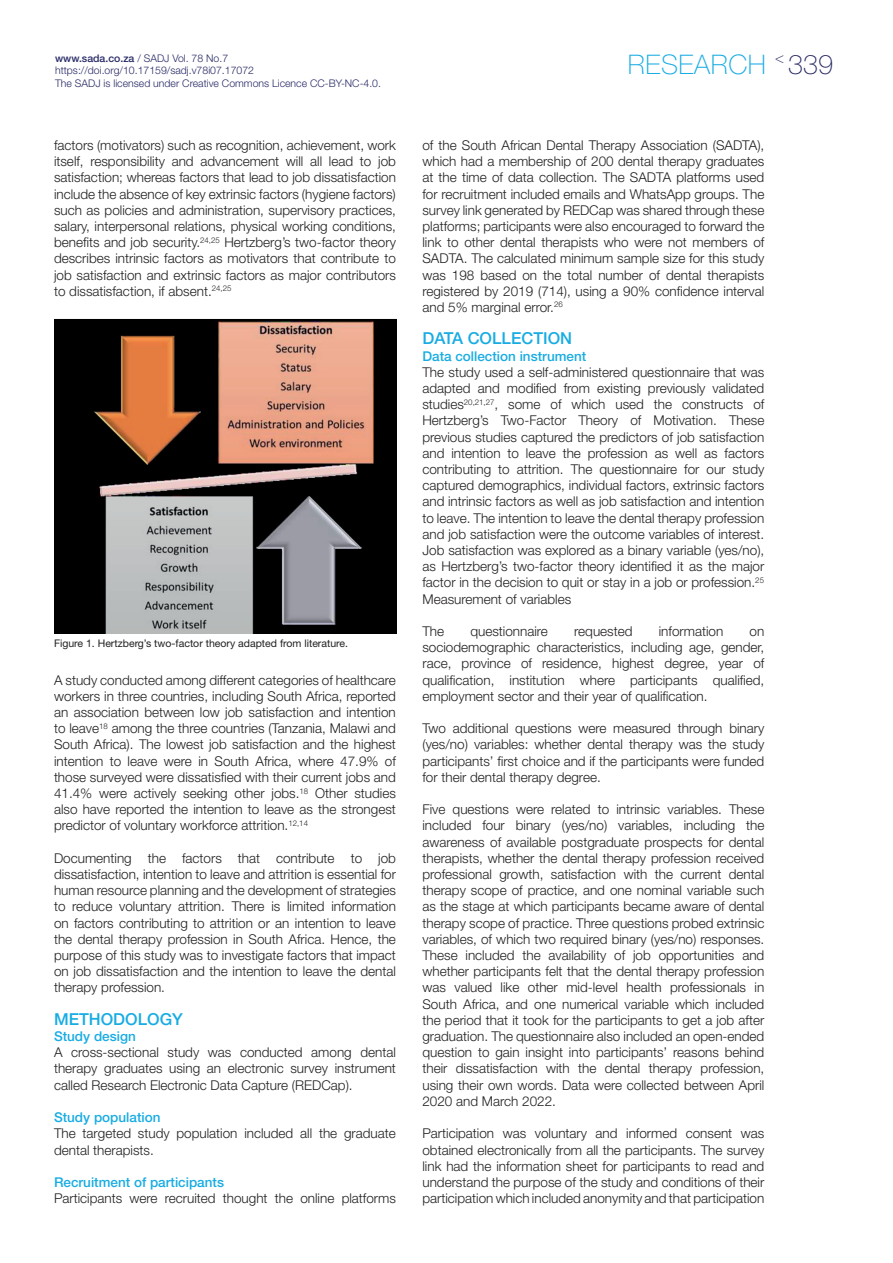
<style>
.page{position:relative;width:893px;height:1263px;background:#fff}
.page>*{position:absolute;margin:0;border:0;box-sizing:border-box;transform-origin:0 0}
.t1{font:100 27px "Helvetica Neue LT Std";letter-spacing:.02em;color:#18ace3}
.t2{font:500 16.5px "Helvetica Neue LT Std";color:#18ace3}
.t3{font:300 13.5px/16.2px "Helvetica Neue LT Std";color:#231f20;text-align:justify}
.t4{font:500 13.5px "Helvetica Neue LT Std";color:#18ace3}
.t5{font:11.85px "Times New Roman";color:#000001}
.t6{font:300 10.5px/12.6px "Helvetica Neue LT Std";color:#282a66}
.t7{font:10.5px "Helvetica Neue LT Std";color:#231f20}
.t8{font:700 9px "Times New Roman";letter-spacing:-.005em;color:#000001}
.s1{font-weight:500}
.s2{color:#292a66}
.s3{color:#1b77bd}
.s4{font-weight:400}
</style>
<div class="page">
<img style="left:54px;top:319px;width:343px;height:315px">
<p class="t6" style="left:55px;top:51px;width:327px"><span class="s1">www.sada.co.za</span> / SADJ Vol. 78 No.7 https://doi.org/10.17159/sadj.v78i07.17072<br>The SADJ is licensed under Creative Commons Licence CC-BY-NC-4.0.</p>
<h1 class="t1" style="left:628px;top:48px;width:207px">RESEARCH <sup>&lt;</sup> <span class="s2">339</span></h1>
<p class="t3" style="left:422px;top:137px;width:343px">of the South African Dental Therapy Association (SADTA), which had a membership of 200 dental therapy graduates at the time of data collection. The SADTA platforms used for recruitment included emails and WhatsApp groups. The survey link generated by REDCap was shared through these platforms; participants were also encouraged to forward the link to other dental therapists who were not members of SADTA. The calculated minimum sample size for this study was 198 based on the total number of dental therapists registered by 2019 (714), using a 90% confidence interval and 5% marginal error.<sup>26</sup></p>
<p class="t2" style="left:422px;top:329px;width:151px">DATA COLLECTION</p>
<p class="t4" style="left:422px;top:348px;width:165px">Data collection instrument</p>
<p class="t3" style="left:422px;top:364px;width:343px">The study used a self-administered questionnaire that was adapted and modified from existing previously validated studies<sup>20,21,27</sup>, some of which used the constructs of H ertzberg’s Two-Factor Theory of Motivation. These previous studies captured the predictors of job satisfaction and intention to leave the profession as well as factors contributing to attrition. The questionnaire for our study captured demographics, individual factors, extrinsic factors and intrinsic factors as well as job satisfaction and intention to leave. The intention to leave the dental therapy profession and job satisfaction were the outcome variables of interest.<br>Job satisfaction was explored as a binary variable (yes/no), as Hertzberg’s two-factor theory identified it as the major factor in the decision to quit or stay in a job or profession.<sup>25<br></sup>Measurement of variables</p>
<p class="t3" style="left:422px;top:623px;width:23px">The</p>
<p class="t3" style="left:470px;top:623px;width:79px">questionnaire</p>
<p class="t3" style="left:574px;top:623px;width:60px">requested</p>
<p class="t3" style="left:659px;top:623px;width:66px">information</p>
<p class="t3" style="left:54px;top:137px;width:343px">factors (motivators) such as recognition, achievement, work itself, responsibility and advancement will all lead to job satisfaction; whereas factors that lead to job dissatisfaction include the absence of key extrinsic factors (hygiene factors) such as policies and administration, supervisory practices, salary, interpersonal relations, physical working conditions, benefits and job security.<sup>24,25</sup> Hertzberg’s two-factor theory describes intrinsic factors as motivators that contribute to job satisfaction and extrinsic factors as major contributors to dissatisfaction, if absent.<sup>24,25</sup></p>
<p class="t3" style="left:422px;top:623px;width:343px;text-indent:327px">on sociodemographic characteristics, including age, gender, race, province of residence, highest degree, year of qualification, institution where participants qualified, employment sector and their year of qualification.</p>
<p class="t3" style="left:422px;top:720px;width:343px">Two additional questions were measured through binary (yes/no) variables: whether dental therapy was the study participants’ first choice and if the participants were funded for their dental therapy degree.</p>
<p class="t3" style="left:422px;top:801px;width:343px">Five questions were related to intrinsic variables. These included four binary (yes/no) variables, including the awareness of available postgraduate prospects for dental therapists, whether the dental therapy profession received professional growth, satisfaction with the current dental therapy scope of practice, and one nominal variable such as the stage at which participants became aware of dental therapy scope of practice. Three questions probed extrinsic variables, of which two required binary (yes/no) responses.<br>These included the availability of job opportunities and whether participants felt that the dental therapy profession was valued like other mid-level health professionals in South Africa, and one numerical variable which included the period that it took for the participants to get a job after graduation. The questionnaire also included an open-ended question to gain insight into participants’ reasons behind their dissatisfaction with the dental therapy profession, using their own words. Data were collected between April 2020 and March 2022.</p>
<p class="t3" style="left:422px;top:1125px;width:343px">Participation was voluntary and informed consent was obtained electronically from all the participants. The survey link had the information sheet for participants to read and understand the purpose of the study and conditions of their participation which included anonymity and that participation</p>
<p class="t7" style="left:54px;top:637px;width:296px">Figure 1. Hertzberg’s two-factor theory adapted from literature.</p>
<p class="t3" style="left:54px;top:671px;width:343px">A study conducted among different categories of healthcare workers in three countries, including South Africa, reported an association between low job satisfaction and intention to leave<sup>18</sup> among the three countries (Tanzania, Malawi and South Africa). The lowest job satisfaction and the highest intention to leave were in South Africa, where 47.9% of those surveyed were dissatisfied with their current jobs and 41.4% were actively seeking other jobs.<sup>18</sup> Other studies also have reported the intention to leave as the strongest predictor of voluntary workforce attrition.<sup>12,14</sup></p>
<p class="t3" style="left:54px;top:850px;width:343px">Documenting the factors that contribute to job dissatisfaction, intention to leave and attrition is essential for human resource planning and the development of strategies to reduce voluntary attrition. There is limited information on factors contributing to attrition or an intention to leave the dental therapy profession in South Africa. Hence, the purpose of this study was to investigate factors that impact on job dissatisfaction and the intention to leave the dental therapy profession.</p>
<p class="t2" style="left:54px;top:1009px;width:130px">METHODOLOGY</p>
<p class="t4" style="left:54px;top:1028px;width:83px">Study design</p>
<p class="t3" style="left:54px;top:1044px;width:343px">A cross-sectional study was conducted among dental therapy graduates using an electronic survey instrument called Research Electronic Data Capture (REDCap).</p>
<p class="t4" style="left:54px;top:1109px;width:108px">Study population</p>
<p class="t3" style="left:54px;top:1125px;width:343px">The targeted study population included all the graduate dental therapists.</p>
<p class="t4" style="left:54px;top:1174px;width:172px">Recruitment of participants</p>
<p class="t3" style="left:54px;top:1190px;width:343px">Participants were recruited thought the online platforms</p>
<p class="t5" style="left:41px;top:677px;width:376px">Figure 1<span class="s3">.</span> Herzberg’s <span class="s3">Two-Factor</span> Theory of Motivation adapted from literature</p>
<p class="t8" style="left:521px;top:680px;width:38px">Deleted: <span class="s4">.</span></p>
</div>
